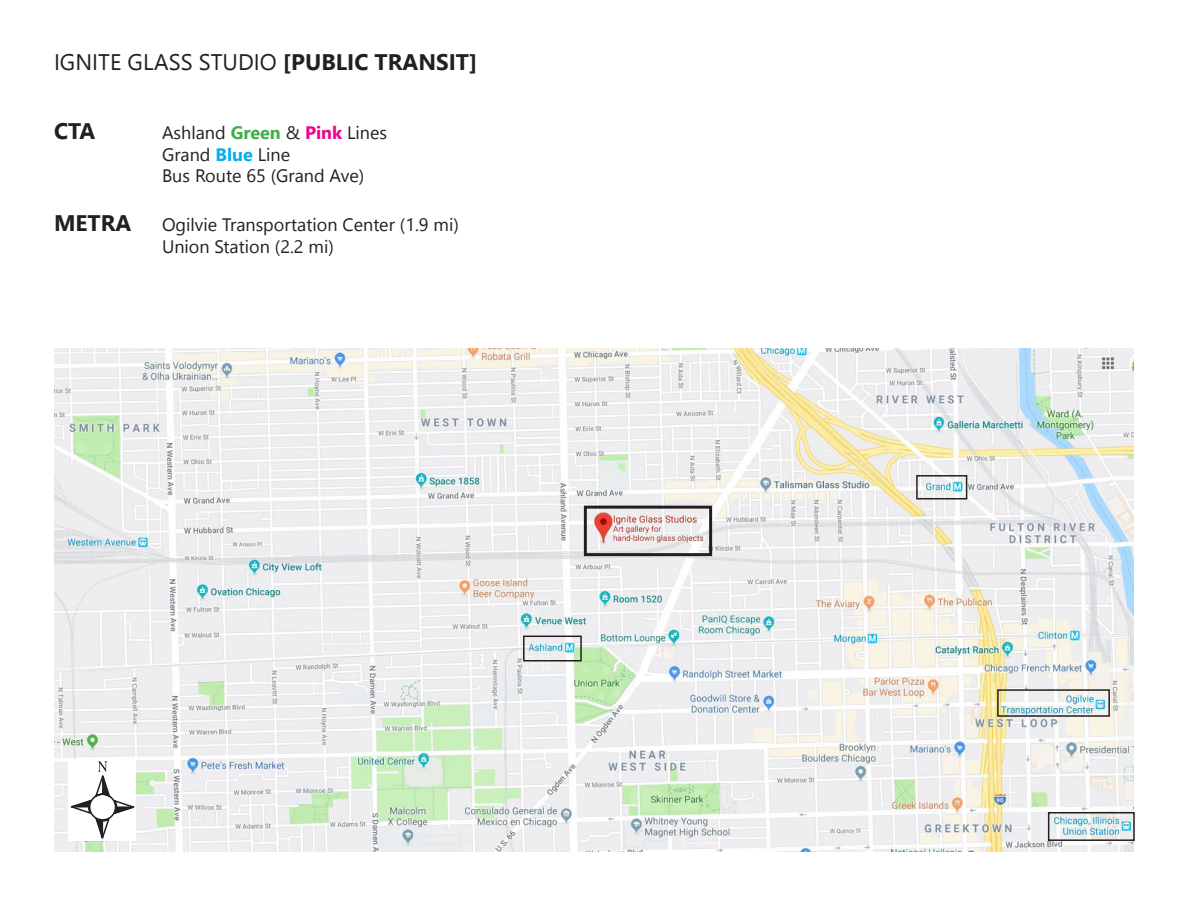
<style>
.page{position:relative;width:1188px;height:918px;background:#fff}
.page>*{position:absolute;margin:0;border:0;box-sizing:border-box;transform-origin:0 0}
.t1{font:22.5px "Nirmala UI";color:#231f20}
.t2{font:700 22.5px "Nirmala UI";color:#231f20}
.t3{font:18px "Nirmala UI";color:#231f20}
.s1{font-weight:700}
.s2{font-weight:700;color:#40ae49}
.s3{font-weight:700;color:#ed028c}
.s4{font-weight:700;color:#00aeef}
</style>
<div class="page">
<img style="left:54px;top:348px;width:1080px;height:504px">
<div style="left:584px;top:506px;width:128px;height:50px;border:3px solid #231f20"></div>
<div style="left:916px;top:475px;width:51px;height:25px;border:2px solid #231f20"></div>
<div style="left:523px;top:636px;width:59px;height:26px;border:2px solid #231f20"></div>
<div style="left:997px;top:689px;width:113px;height:28px;border:2px solid #231f20"></div>
<div style="left:1048px;top:812px;width:87px;height:29px;border:2px solid #231f20"></div>
<div style="left:69px;top:759px;width:67px;height:82px;background:#fff"></div>
<svg style="left:62px;top:761px;width:82px;height:87px"></svg>
<p class="t1" style="left:54px;top:44px;width:425px">IGNITE GLASS STUDIO <span class="s1">[PUBLIC TRANSIT]</span></p>
<p class="t2" style="left:54px;top:112px;width:43px">CTA</p>
<p class="t3" style="left:162px;top:118px;width:227px">Ashland <span class="s2">Green</span> &amp; <span class="s3">Pink</span> Lines</p>
<p class="t3" style="left:162px;top:140px;width:130px">Grand <span class="s4">Blue</span> Line</p>
<p class="t3" style="left:162px;top:161px;width:204px">Bus Route 65 (Grand Ave)</p>
<p class="t2" style="left:54px;top:204px;width:79px">METRA</p>
<p class="t3" style="left:162px;top:210px;width:298px">Ogilvie Transportation Center (1.9 mi)</p>
<p class="t3" style="left:162px;top:232px;width:173px">Union Station (2.2 mi)</p>
</div>
